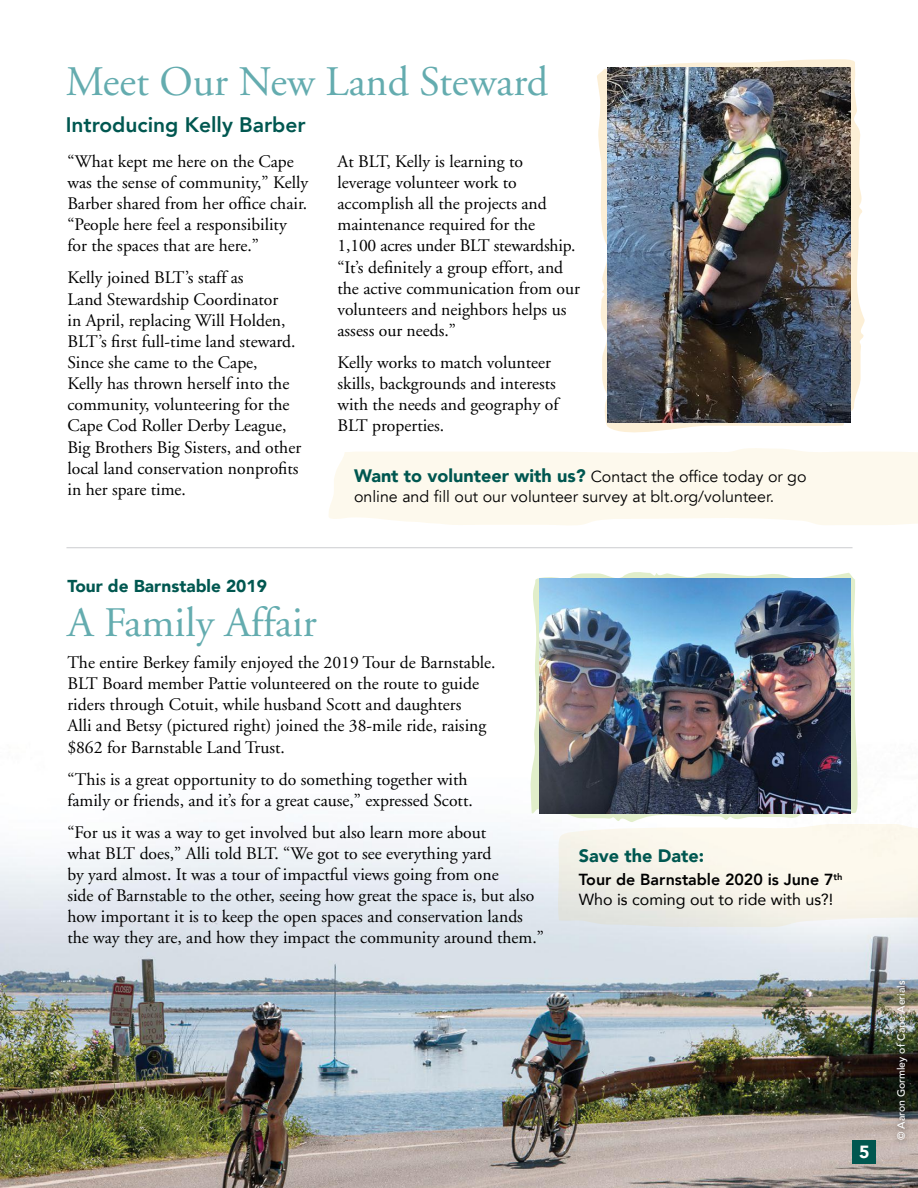
<style>
.page{position:relative;width:918px;height:1188px;background:#fff}
.page>*{position:absolute;margin:0;border:0;box-sizing:border-box;transform-origin:0 0}
.t1{font:42px "Adobe Garamond";color:#64acaf}
.t2{font:800 21px "Avenir";color:#005750}
.t3{font:900 18px "Avenir";color:#005750}
.t4{font:17.7px/21.1px "Adobe Garamond";color:#000}
.t5{font:900 17.7px "Avenir";color:#fff}
.t6{font:900 17.25px "Avenir";color:#005750}
.t7{font:16.05px/19.2px "Avenir";color:#000}
.t8{font:16.05px/19.2px "Avenir";color:#000}
.t9{font:500 10.5px "Avenir";color:#fff}
.s1{font-weight:900;font-size:18px;color:#005750}
.s2{font-weight:800}
</style>
<div class="page">
<img style="left:0;top:824px;width:918px;height:364px">
<svg style="left:597px;top:59px;width:268px;height:374px"></svg>
<svg style="left:557px;top:825px;width:361px;height:103px;background:#f5f2e9"></svg>
<img style="left:608px;top:68px;width:242px;height:355px">
<svg style="left:530px;top:572px;width:328px;height:250px"></svg>
<hr style="left:66px;top:547px;width:787px;height:1px;background:#d1d2d4">
<img style="left:540px;top:579px;width:310px;height:235px">
<svg style="left:329px;top:448px;width:589px;height:77px;background:#fdf9ee"></svg>
<div style="left:892px;top:976px;width:22px;height:170px;background:#000;opacity:.45"></div>
<div style="left:853px;top:1140px;width:23px;height:24px;background:#005750"></div>
<h1 class="t1" style="left:66px;top:59px;width:484px">Meet Our New Land Steward</h1>
<p class="t2" style="left:66px;top:109px;width:242px">Introducing Kelly Barber</p>
<p class="t4" style="left:68px;top:151px;width:242px">“What kept me here on the Cape was the sense of community,” Kelly<br>Barber shared from her office chair. “People here feel a responsibility for the spaces that are here.”</p>
<p class="t4" style="left:68px;top:268px;width:235px">Kelly joined BLT’s staff as<br>Land Stewardship Coordinator<br>in April, replacing Will Holden,<br>BLT’s first full-time land steward.<br>Since she came to the Cape,<br>Kelly has thrown herself into the community, volunteering for the<br>Cape Cod Roller Derby League,<br>Big Brothers Big Sisters, and other local land conservation nonprofits in her spare time.</p>
<p class="t4" style="left:337px;top:151px;width:244px">At BLT, Kelly is learning to leverage volunteer work to accomplish all the projects and maintenance required for the<br>1,100 acres under BLT stewardship. “It’s definitely a group effort, and the active communication from our volunteers and neighbors helps us assess our needs.”</p>
<p class="t4" style="left:337px;top:352px;width:223px">Kelly works to match volunteer skills, backgrounds and interests with the needs and geography of<br>BLT properties.</p>
<p class="t7" style="left:354px;top:467px;width:454px"><span class="s1">Want to volunteer with us?</span> Contact the office today or go online and fill out our volunteer survey at blt.org/volunteer.</p>
<p class="t6" style="left:67px;top:571px;width:201px">Tour de Barnstable 2019</p>
<h1 class="t1" style="left:67px;top:600px;width:251px">A Family Affair</h1>
<p class="t4" style="left:67px;top:652px;width:430px">The entire Berkey family enjoyed the 2019 Tour de Barnstable.<br>BLT Board member Pattie volunteered on the route to guide riders through Cotuit, while husband Scott and daughters<br>Alli and Betsy (pictured right) joined the 38-mile ride, raising $862 for Barnstable Land Trust.</p>
<p class="t4" style="left:67px;top:769px;width:407px">“This is a great opportunity to do something together with family or friends, and it’s for a great cause,” expressed Scott.</p>
<p class="t4" style="left:67px;top:822px;width:478px">“For us it was a way to get involved but also learn more about<br>what BLT does,” Alli told BLT. “We got to see everything yard<br>by yard almost. It was a tour of impactful views going from one<br>side of Barnstable to the other, seeing how great the space is, but also how important it is to keep the open spaces and conservation lands the way they are, and how they impact the community around them.”</p>
<p class="t3" style="left:579px;top:841px;width:127px">Save the Date:</p>
<p class="t8" style="left:579px;top:870px;width:265px"><span class="s2">Tour de Barnstable 2020 is June 7</span><sup>th<br></sup>Who is coming out to ride with us?!</p>
<p class="t5" style="left:859px;top:1136px;width:12px">5</p>
<p class="t9" style="left:892px;top:1140px;width:161px;rotate:-90deg">© Aaron Gormley of Cape Aerials</p>
</div>
